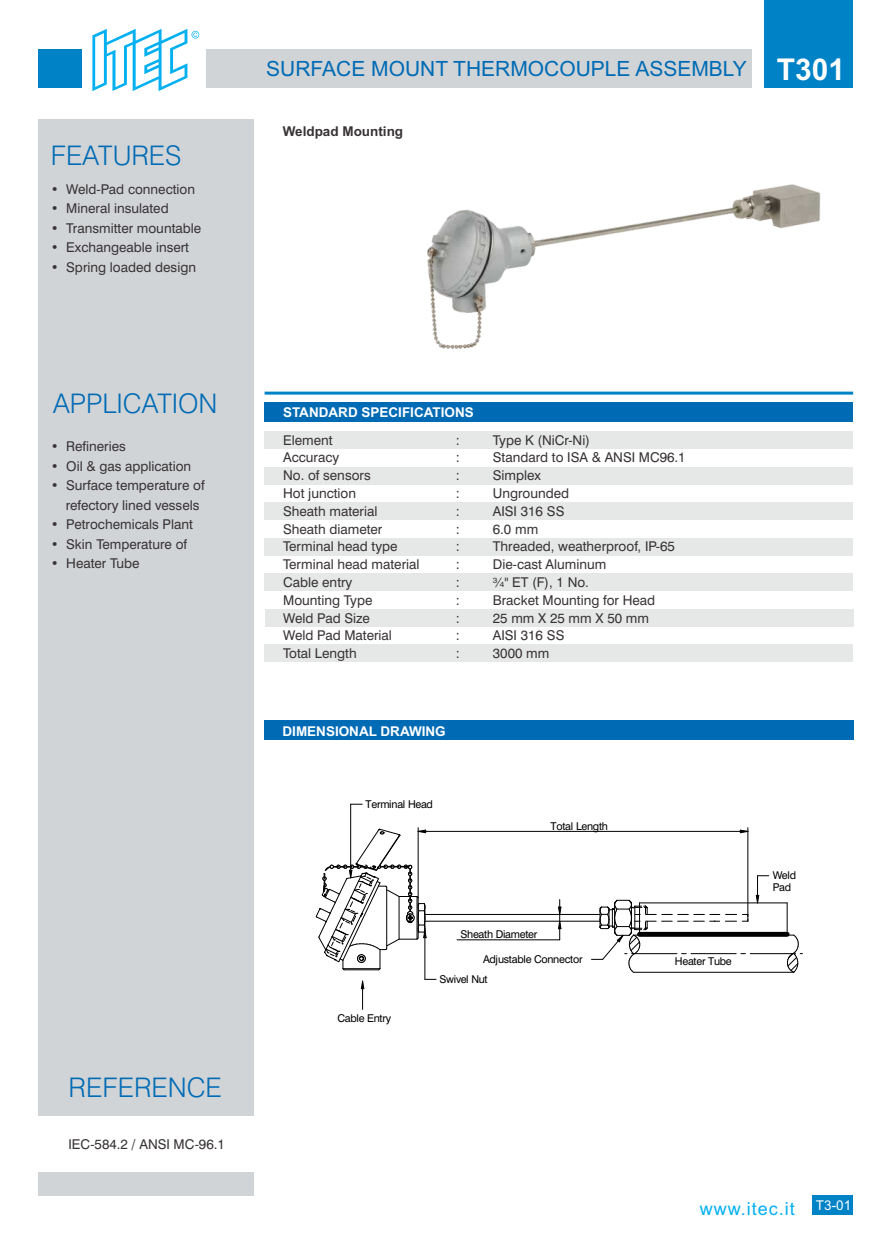
<style>
.page{position:relative;width:891px;height:1242px;background:#fff}
.page>*{position:absolute;margin:0;border:0;box-sizing:border-box;transform-origin:0 0}
.t1{font:300 27px "Swiss 721 BT";color:#006bb5}
.t2{font:21px "Arial";color:#006bb5}
.t3{font:18px "Arial";letter-spacing:.055em;color:#00b0f0}
.t4{font:13.5px/19.4px "Swiss 721 BT";color:#383336}
.t5{font:700 13.5px "Arial";color:#fff}
.t6{font:700 13.5px "Arial";color:#383336}
.t7{font:10.8px/11.2px "Swiss 721 BT";letter-spacing:-.025em;color:#000}
.s1{font-weight:700;font-size:30px;color:#fff}
</style>
<div class="page">
<div style="left:265px;top:431px;width:588px;height:18px;background:#e6e8e8"></div>
<div style="left:265px;top:467px;width:588px;height:17px;background:#e6e8e8"></div>
<div style="left:265px;top:502px;width:588px;height:18px;background:#e6e8e8"></div>
<div style="left:265px;top:538px;width:588px;height:18px;background:#e6e8e8"></div>
<div style="left:265px;top:573px;width:588px;height:18px;background:#e6e8e8"></div>
<div style="left:266px;top:609px;width:588px;height:18px;background:#e6e8e8"></div>
<div style="left:38px;top:119px;width:216px;height:1077px;background:#d1d4d6"></div>
<div style="left:38px;top:50px;width:43px;height:38px;background:#0082c7"></div>
<div style="left:207px;top:50px;width:545px;height:38px;background:#d1d4d6"></div>
<div style="left:764px;top:0;width:89px;height:88px;background:#0082c7"></div>
<svg style="left:92px;top:29px;width:107px;height:62px"></svg>
<div style="left:38px;top:1116px;width:237px;height:56px;background:#fff"></div>
<hr style="left:265px;top:392px;width:588px;height:3px;background:#0082c7">
<div style="left:265px;top:402px;width:588px;height:20px;background:#006bb5"></div>
<div style="left:265px;top:720px;width:589px;height:20px;background:#006bb5"></div>
<div style="left:265px;top:644px;width:588px;height:18px;background:#e6e8e8"></div>
<img style="left:427px;top:184px;width:394px;height:166px">
<hr style="left:425px;top:914px;width:175px;height:1px;background:#000">
<hr style="left:425px;top:921px;width:175px;height:1px;background:#000">
<svg style="left:710px;top:914px;width:39px;height:8px"></svg>
<svg style="left:740px;top:829px;width:8px;height:5px"></svg>
<hr style="left:748px;top:828px;width:1px;height:86px;background:#000">
<hr style="left:418px;top:831px;width:330px;height:1px;background:#000">
<hr style="left:425px;top:930px;width:1px;height:49px;background:#000">
<hr style="left:350px;top:804px;width:1px;height:74px;background:#000">
<svg style="left:315px;top:828px;width:112px;height:143px"></svg>
<svg style="left:361px;top:980px;width:4px;height:29px"></svg>
<svg style="left:558px;top:906px;width:4px;height:23px"></svg>
<hr style="left:457px;top:940px;width:103px;height:1px;background:#000">
<hr style="left:559px;top:900px;width:1px;height:40px;background:#000">
<hr style="left:640px;top:903px;width:147px;height:1px;background:#000">
<hr style="left:787px;top:903px;width:1px;height:31px;background:#000">
<hr style="left:633px;top:972px;width:161px;height:1px;background:#000">
<div style="left:640px;top:932px;width:147px;height:5px;background:#000"></div>
<svg style="left:591px;top:899px;width:65px;height:74px"></svg>
<hr style="left:632px;top:953px;width:45px;height:1px;background:#000">
<hr style="left:691px;top:953px;width:45px;height:1px;background:#000">
<hr style="left:750px;top:953px;width:45px;height:1px;background:#000">
<svg style="left:787px;top:934px;width:16px;height:39px"></svg>
<svg style="left:756px;top:875px;width:13px;height:29px"></svg>
<div style="left:813px;top:1195px;width:40px;height:20px;background:#0082c7"></div>
<h1 class="t1" style="left:51px;top:145px;width:132px">FEATURES</h1>
<p class="t4" style="left:51px;top:181px;width:146px">• Weld-Pad connection</p>
<p class="t4" style="left:51px;top:200px;width:119px">• Mineral insulated</p>
<p class="t4" style="left:51px;top:220px;width:152px">• Transmitter mountable</p>
<p class="t4" style="left:51px;top:239px;width:140px">• Exchangeable insert</p>
<p class="t4" style="left:51px;top:259px;width:147px">• Spring loaded design</p>
<h2 class="t2" style="left:266px;top:61px;width:580px">SURFACE MOUNT THERMOCOUPLE ASSEMBLY <span class="s1">T301</span></h2>
<p class="t6" style="left:283px;top:126px;width:122px">Weldpad Mounting</p>
<h1 class="t1" style="left:53px;top:393px;width:166px">APPLICATION</h1>
<p class="t4" style="left:51px;top:438px;width:76px">• Refineries</p>
<p class="t4" style="left:51px;top:458px;width:142px">• Oil &amp; gas application</p>
<p class="t4" style="left:66px;top:477px;width:140px;text-indent:-15px">• Surface temperature of refectory lined vessels</p>
<p class="t4" style="left:51px;top:516px;width:144px">• Petrochemicals Plant</p>
<p class="t4" style="left:51px;top:535px;width:138px">• Skin Temperature of</p>
<p class="t4" style="left:51px;top:555px;width:90px">• Heater Tube</p>
<h1 class="t1" style="left:69px;top:1076px;width:155px">REFERENCE</h1>
<p class="t4" style="left:68px;top:1136px;width:158px">IEC-584.2 / ANSI MC-96.1</p>
<p class="t5" style="left:283px;top:407px;width:192px">STANDARD SPECIFICATIONS</p>
<p class="t4" style="left:283px;top:431px;width:51px">Element</p>
<p class="t4" style="left:456px;top:431px;width:6px">:</p>
<p class="t4" style="left:493px;top:431px;width:99px">Type K (NiCr-Ni)</p>
<p class="t4" style="left:283px;top:449px;width:58px">Accuracy</p>
<p class="t4" style="left:456px;top:449px;width:6px">:</p>
<p class="t4" style="left:493px;top:449px;width:194px">Standard to ISA &amp; ANSI MC96.1</p>
<p class="t4" style="left:283px;top:467px;width:89px">No. of sensors</p>
<p class="t4" style="left:456px;top:467px;width:6px">:</p>
<p class="t4" style="left:493px;top:467px;width:50px">Simplex</p>
<p class="t4" style="left:283px;top:485px;width:74px">Hot junction</p>
<p class="t4" style="left:456px;top:485px;width:6px">:</p>
<p class="t4" style="left:493px;top:485px;width:78px">Ungrounded</p>
<p class="t4" style="left:283px;top:503px;width:96px">Sheath material</p>
<p class="t4" style="left:456px;top:503px;width:6px">:</p>
<p class="t4" style="left:493px;top:503px;width:73px">AISI 316 SS</p>
<p class="t4" style="left:283px;top:520px;width:101px">Sheath diameter</p>
<p class="t4" style="left:456px;top:520px;width:6px">:</p>
<p class="t4" style="left:493px;top:520px;width:47px">6.0 mm</p>
<p class="t4" style="left:283px;top:538px;width:116px">Terminal head type</p>
<p class="t4" style="left:456px;top:538px;width:6px">:</p>
<p class="t4" style="left:493px;top:538px;width:184px">Threaded, weatherproof, IP-65</p>
<p class="t4" style="left:283px;top:556px;width:138px">Terminal head material</p>
<p class="t4" style="left:456px;top:556px;width:6px">:</p>
<p class="t4" style="left:493px;top:556px;width:115px">Die-cast Aluminum</p>
<p class="t4" style="left:283px;top:574px;width:71px">Cable entry</p>
<p class="t4" style="left:456px;top:574px;width:6px">:</p>
<p class="t4" style="left:493px;top:574px;width:98px">¾" ET (F), 1 No.</p>
<p class="t4" style="left:283px;top:592px;width:91px">Mounting Type</p>
<p class="t4" style="left:456px;top:592px;width:6px">:</p>
<p class="t4" style="left:493px;top:592px;width:164px">Bracket Mounting for Head</p>
<p class="t4" style="left:283px;top:609px;width:88px">Weld Pad Size</p>
<p class="t4" style="left:456px;top:609px;width:6px">:</p>
<p class="t4" style="left:493px;top:609px;width:158px">25 mm X 25 mm X 50 mm</p>
<p class="t4" style="left:283px;top:627px;width:110px">Weld Pad Material</p>
<p class="t4" style="left:456px;top:627px;width:6px">:</p>
<p class="t4" style="left:493px;top:627px;width:73px">AISI 316 SS</p>
<p class="t4" style="left:283px;top:645px;width:75px">Total Length</p>
<p class="t4" style="left:456px;top:645px;width:6px">:</p>
<p class="t4" style="left:493px;top:645px;width:58px">3000 mm</p>
<p class="t5" style="left:283px;top:726px;width:165px">DIMENSIONAL DRAWING</p>
<p class="t7" style="left:366px;top:800px;width:69px">Terminal Head</p>
<p class="t7" style="left:550px;top:821px;width:59px">Total Length</p>
<p class="t7" style="left:461px;top:929px;width:78px">Sheath Diameter</p>
<p class="t7" style="left:483px;top:955px;width:101px">Adjustable Connector</p>
<p class="t7" style="left:675px;top:957px;width:58px">Heater Tube</p>
<p class="t7" style="left:338px;top:1014px;width:55px">Cable Entry</p>
<p class="t7" style="left:440px;top:975px;width:50px">Swivel Nut</p>
<p class="t7" style="left:773px;top:871px;width:25px">Weld<br>Pad</p>
<h3 class="t3" style="left:700px;top:1202px;width:153px">www.itec.it <sup>T3-01</sup></h3>
</div>
